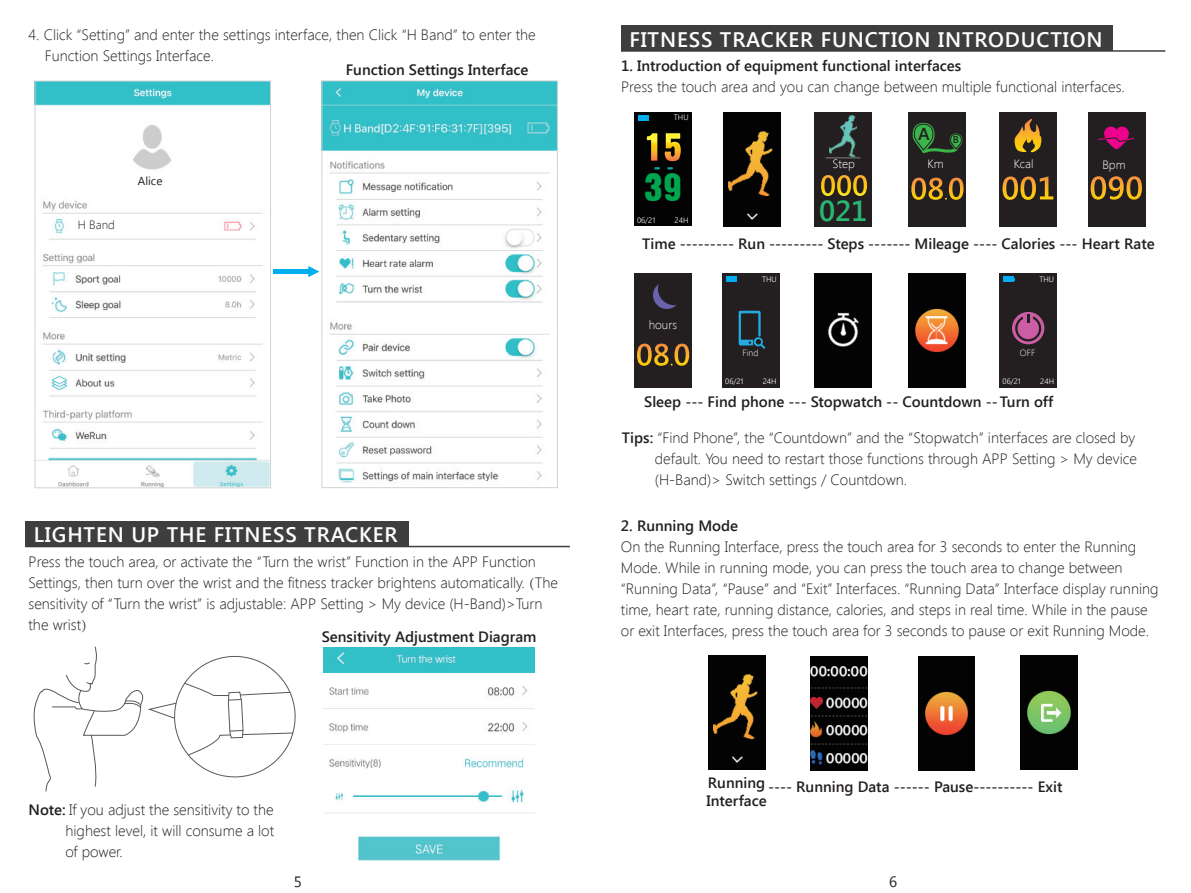
<style>
.page{position:relative;width:1191px;height:893px;background:#fff}
.page>*{position:absolute;margin:0;border:0;box-sizing:border-box;transform-origin:0 0}
.t1{font:38.1px "Helvetica Inserat Roman Semi B";color:#00a54f;scale:1.04 1}
.t2{font:600 28.8px "Segoe UI";color:#2bb572}
.t3{font:600 21px "Segoe UI";letter-spacing:.04em;color:#fff}
.t4{font:600 17.4px "Segoe UI";color:#231f20}
.t5{font:300 15px/21px "Segoe UI";color:#231f20}
.t6{font:600 15px/18px "Segoe UI";color:#231f20}
.t7{font:15px "Segoe UI";color:#231f20}
.t8{font:300 12px "Segoe UI";color:#fff}
.t9{font:300 12px "Segoe UI";color:#231f20}
.t10{font:11.7px "Segoe UI";color:#231f20}
.t11{font:600 9.9px "Segoe UI";color:#231f20}
.t12{font:300 9px "Segoe UI";color:#fff}
.t13{font:300 7.8px "Segoe UI";color:#fff}
.s1{font-family:"Adobe Song Std"}
.s2{font-weight:600}
</style>
<div class="page">
<img style="left:323px;top:83px;width:233px;height:400px">
<img style="left:37px;top:83px;width:232px;height:403px">
<div style="left:72px;top:220px;width:42px;height:13px;background:#fff"></div>
<div style="left:114px;top:173px;width:76px;height:20px;background:#fff"></div>
<hr style="left:25px;top:546px;width:545px;height:1px;background:#3e3e3f">
<div style="left:26px;top:521px;width:383px;height:25px;background:#3e3e3f"></div>
<hr style="left:621px;top:50px;width:544px;height:2px;background:#3e3e3f">
<div style="left:621px;top:25px;width:491px;height:26px;background:#3e3e3f"></div>
<img style="left:323px;top:648px;width:212px;height:213px">
<svg style="left:33px;top:646px;width:263px;height:146px"></svg>
<img style="left:723px;top:113px;width:57px;height:114px">
<img style="left:708px;top:656px;width:57px;height:113px">
<img style="left:814px;top:274px;width:57px;height:113px">
<img style="left:1020px;top:656px;width:57px;height:113px">
<img style="left:918px;top:656px;width:57px;height:114px">
<img style="left:810px;top:656px;width:57px;height:114px">
<div style="left:35px;top:81px;width:236px;height:407px;border:1px solid #d1d2d4"></div>
<div style="left:321px;top:81px;width:237px;height:407px;border:1px solid #d1d2d4"></div>
<div style="left:634px;top:113px;width:57px;height:113px;background:#030303"></div>
<svg style="left:647px;top:133px;width:10px;height:28px"></svg>
<svg style="left:665px;top:133px;width:16px;height:28px"></svg>
<div style="left:638px;top:115px;width:10px;height:5px;background:#00aeef"></div>
<div style="left:814px;top:113px;width:57px;height:114px;background:#231f20"></div>
<img style="left:829px;top:115px;width:27px;height:41px">
<hr style="left:825px;top:157px;width:35px;height:1px;background:#808285">
<svg style="left:821px;top:175px;width:46px;height:21px"></svg>
<div style="left:908px;top:113px;width:58px;height:114px;background:#231f20"></div>
<div style="left:999px;top:113px;width:57px;height:114px;background:#231f20"></div>
<svg style="left:911px;top:122px;width:52px;height:78px"></svg>
<svg style="left:1002px;top:176px;width:51px;height:24px"></svg>
<svg style="left:1014px;top:119px;width:28px;height:34px"></svg>
<div style="left:1087px;top:113px;width:58px;height:114px;background:#231f20"></div>
<div style="left:634px;top:273px;width:57px;height:115px;background:#231f20"></div>
<svg style="left:1090px;top:176px;width:52px;height:24px"></svg>
<svg style="left:653px;top:284px;width:23px;height:25px"></svg>
<div style="left:722px;top:273px;width:57px;height:115px;background:#231f20"></div>
<svg style="left:637px;top:344px;width:52px;height:22px"></svg>
<svg style="left:738px;top:311px;width:27px;height:38px"></svg>
<div style="left:726px;top:276px;width:10px;height:6px;background:#00aeef"></div>
<div style="left:999px;top:273px;width:57px;height:115px;background:#231f20"></div>
<div style="left:1003px;top:276px;width:10px;height:6px;background:#00aeef"></div>
<svg style="left:1012px;top:312px;width:32px;height:32px"></svg>
<div style="left:1015px;top:315px;width:26px;height:26px;border:2px solid #231f20;border-radius:50%"></div>
<hr style="left:1023px;top:315px;width:10px;height:4px;background:#ca5da3">
<svg style="left:1026px;top:314px;width:3px;height:9px"></svg>
<hr style="left:274px;top:270px;width:39px;height:4px;background:#00aeef">
<svg style="left:308px;top:266px;width:11px;height:11px"></svg>
<img style="left:908px;top:273px;width:57px;height:114px">
<svg style="left:1098px;top:127px;width:36px;height:22px"></svg>
<svg style="left:654px;top:167px;width:6px;height:2px"></svg>
<svg style="left:667px;top:167px;width:6px;height:2px"></svg>
<p class="t5" style="left:45px;top:23px;width:492px;text-indent:-16px">4. Click “Setting” and enter the settings interface, then Click “H Band” to enter the<br>Function Settings Interface.</p>
<p class="t6" style="left:346px;top:60px;width:184px">Function Settings Interface</p>
<p class="t9" style="left:78px;top:217px;width:39px">H Band</p>
<p class="t10" style="left:138px;top:173px;width:26px">Alice</p>
<h3 class="t3" style="left:34px;top:520px;width:365px">LIGHTEN UP THE FITNESS TRACKER</h3>
<p class="t5" style="left:29px;top:550px;width:531px">Press the touch area, or activate the “Turn the wrist” Function in the APP Function Settings, then turn over the wrist and the fitness tracker brightens automatically. <span class="s1">(</span>The sensitivity of “Turn the wrist” is adjustable: APP Setting &gt; My device (H-Band)&gt;Turn the wrist<span class="s1">)</span></p>
<p class="t6" style="left:322px;top:627px;width:216px">Sensitivity Adjustment Diagram</p>
<p class="t5" style="left:65px;top:799px;width:210px;text-align:justify;text-indent:-37px"><span class="s2">Note:</span> If you adjust the sensitivity to the highest level, it will consume a lot of power.</p>
<h3 class="t3" style="left:629px;top:24px;width:475px">FITNESS TRACKER FUNCTION INTRODUCTION</h3>
<p class="t6" style="left:621px;top:56px;width:342px">1. Introduction of equipment functional interfaces</p>
<p class="t5" style="left:621px;top:76px;width:505px">Press the touch area and you can change between multiple functional interfaces.</p>
<p class="t13" style="left:674px;top:111px;width:16px">THU</p>
<h1 class="t1" style="left:644px;top:171px;width:37px">39</h1>
<p class="t13" style="left:637px;top:214px;width:20px">06/21</p>
<p class="t13" style="left:674px;top:214px;width:15px">24H</p>
<p class="t8" style="left:832px;top:156px;width:24px">Step</p>
<h2 class="t2" style="left:819px;top:191px;width:50px">021</h2>
<p class="t4" style="left:918px;top:122px;width:13px">A</p>
<p class="t11" style="left:952px;top:133px;width:7px">B</p>
<p class="t8" style="left:927px;top:156px;width:18px">Km</p>
<p class="t8" style="left:1013px;top:156px;width:21px">Kcal</p>
<p class="t8" style="left:1102px;top:156px;width:25px">Bpm</p>
<p class="t6" style="left:642px;top:234px;width:514px">Time --------- Run --------- Steps ------- Mileage ---- Calories --- Heart Rate</p>
<p class="t8" style="left:649px;top:317px;width:30px">hours</p>
<p class="t13" style="left:762px;top:273px;width:16px">THU</p>
<p class="t12" style="left:742px;top:346px;width:17px">Find</p>
<p class="t13" style="left:725px;top:376px;width:20px">06/21</p>
<p class="t13" style="left:763px;top:376px;width:15px">24H</p>
<p class="t13" style="left:1039px;top:273px;width:16px">THU</p>
<p class="t12" style="left:1020px;top:346px;width:17px">OFF</p>
<p class="t13" style="left:1002px;top:376px;width:20px">06/21</p>
<p class="t13" style="left:1040px;top:376px;width:15px">24H</p>
<p class="t6" style="left:644px;top:392px;width:410px">Sleep --- Find phone --- Stopwatch -- Countdown --Turn off</p>
<p class="t5" style="left:655px;top:427px;width:483px;text-align:justify;text-indent:-33px"><span class="s2">Tips:</span> “Find Phone”, the “Countdown” and the “Stopwatch” interfaces are closed by default. You need to restart those functions through APP Setting &gt; My device (H-Band)&gt; Switch settings / Countdown.</p>
<p class="t6" style="left:621px;top:516px;width:119px">2. Running Mode</p>
<p class="t5" style="left:621px;top:535px;width:539px">On the Running Interface, press the touch area for 3 seconds to enter the Running Mode. While in running mode, you can press the touch area to change between “Running Data”, “Pause” and “Exit” Interfaces. “Running Data” Interface display running time, heart rate, running distance, calories, and steps in real time. While in the pause or exit Interfaces, press the touch area for 3 seconds to pause or exit Running Mode.</p>
<p class="t6" style="left:706px;top:773px;width:62px">Running<br>Interface</p>
<p class="t6" style="left:768px;top:777px;width:296px">---- Running Data ------ Pause---------- Exit</p>
<p class="t7" style="left:294px;top:871px;width:10px">5</p>
<p class="t7" style="left:889px;top:871px;width:10px">6</p>
</div>
